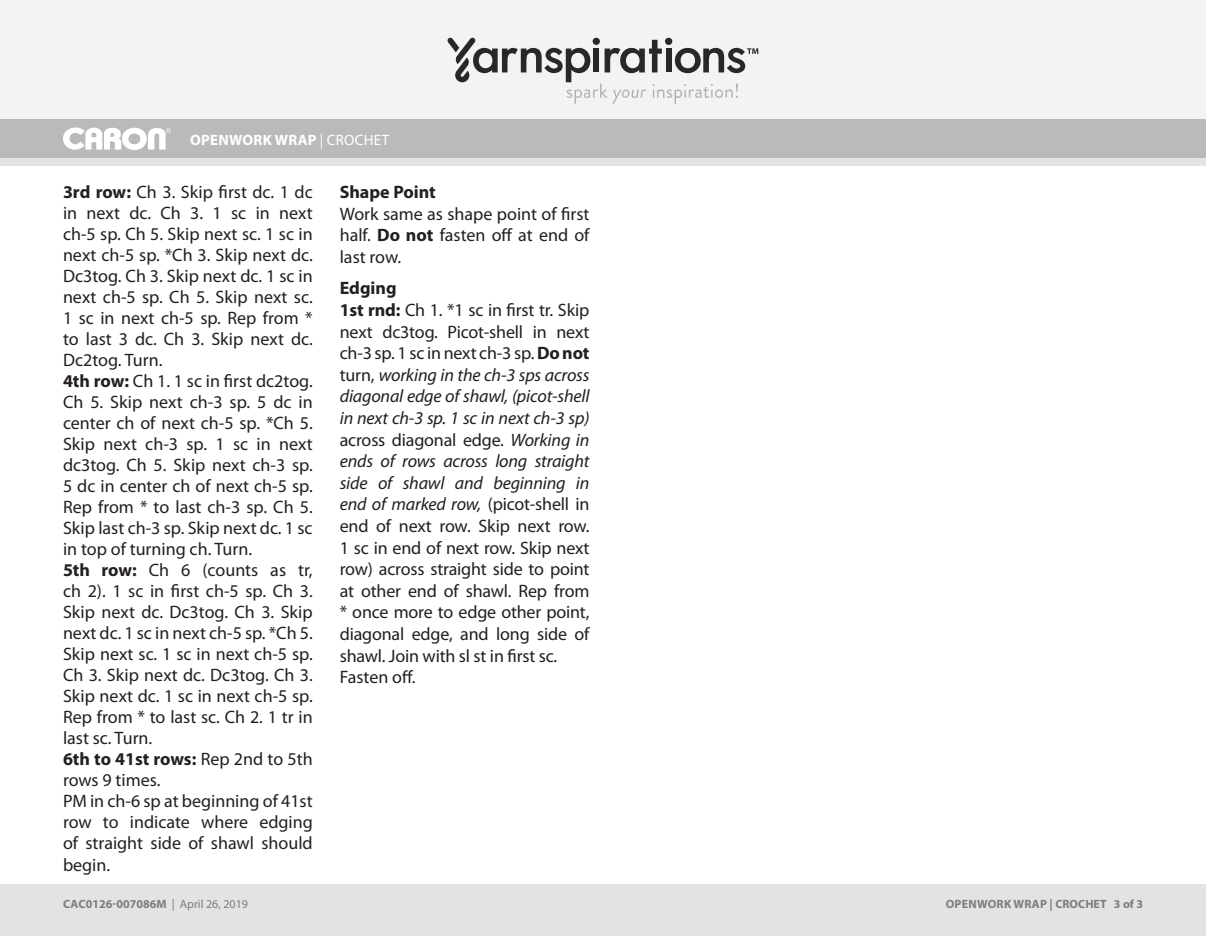
<style>
.page{position:relative;width:1206px;height:936px;background:#fff}
.page>*{position:absolute;margin:0;border:0;box-sizing:border-box;transform-origin:0 0}
.Instructions{font:18px/21px "Myriad Pro";color:#231f20;text-align:justify}
.Body{font:18px/21.1px "Myriad Pro";color:#231f20;text-align:justify}
.Instructions-2{font:700 18px "Myriad Pro";color:#231f20}
.Subhead{font:700 18px "Myriad Pro";color:#231f20}
.Pattern_Title{font:700 15px "Myriad Pro";letter-spacing:.02em;color:#fff}
.t1{font:700 12px "Myriad Pro";color:#7d7d7d}
.t2{font:700 12px "Myriad Pro";letter-spacing:.02em;color:#7d7d7d}
.s1{font-weight:400}
.s2{font-weight:700}
.s3{font-style:italic}
</style>
<div class="page">
<div style="left:0;top:884px;width:1206px;height:52px;background:#e4e3e3"></div>
<div style="left:0;top:158px;width:1206px;height:8px;background:#e4e3e3"></div>
<div style="left:0;top:0;width:1206px;height:120px;background:#f2f3f4"></div>
<div style="left:0;top:120px;width:1206px;height:38px;background:#bbbaba"></div>
<svg style="left:63px;top:128px;width:108px;height:22px"></svg>
<svg style="left:447px;top:38px;width:311px;height:66px"></svg>
<p class="Pattern_Title" style="left:190px;top:130px;width:201px">OPENWORK WRAP <span class="s1">| CROCHET</span></p>
<p class="Instructions" style="left:63px;top:182px;width:251px"><span class="s2">3rd row:</span> Ch 3. Skip first dc. 1 dc in next dc. Ch 3. 1 sc in next ch‑5 sp. Ch 5. Skip next sc. 1 sc in next ch‑5 sp. *Ch 3. Skip next dc.<br>Dc3tog. Ch 3. Skip next dc. 1 sc in next ch‑5 sp. Ch 5. Skip next sc.<br>1 sc in next ch‑5 sp. Rep from * to last 3 dc. Ch 3. Skip next dc.<br>Dc2tog. Turn.</p>
<p class="Instructions" style="left:63px;top:371px;width:251px"><span class="s2">4th row:</span> Ch 1. 1 sc in first dc2tog.<br>Ch 5. Skip next ch‑3 sp. 5 dc in center ch of next ch‑5 sp. *Ch 5.<br>Skip next ch‑3 sp. 1 sc in next dc3tog. Ch 5. Skip next ch‑3 sp.<br>5 dc in center ch of next ch‑5 sp.<br>Rep from * to last ch‑3 sp. Ch 5.<br>Skip last ch‑3 sp. Skip next dc. 1 sc in top of turning ch. Turn.</p>
<p class="Instructions" style="left:63px;top:560px;width:251px"><span class="s2">5th row:</span> Ch 6 (counts as tr, ch 2). 1 sc in first ch‑5 sp. Ch 3.<br>Skip next dc. Dc3tog. Ch 3. Skip next dc. 1 sc in next ch‑5 sp. *Ch 5.<br>Skip next sc. 1 sc in next ch‑5 sp.<br>Ch 3. Skip next dc. Dc3tog. Ch 3.<br>Skip next dc. 1 sc in next ch‑5 sp.<br>Rep from * to last sc. Ch 2. 1 tr in last sc. Turn.</p>
<p class="Instructions" style="left:63px;top:749px;width:251px"><span class="s2">6th to 41st rows:</span> Rep 2nd to 5th rows 9 times.</p>
<p class="Body" style="left:63px;top:791px;width:251px">PM in ch‑6 sp at beginning of 41st row to indicate where edging of straight side of shawl should begin.</p>
<p class="Instructions-2" style="left:340px;top:180px;width:98px">Shape Point</p>
<p class="Body" style="left:340px;top:203px;width:251px;line-height:21.6px">Work same as shape point of first half. <span class="s2">Do not</span> fasten off at end of last row.</p>
<p class="Subhead" style="left:340px;top:276px;width:58px">Edging</p>
<p class="Instructions" style="left:340px;top:299px;width:251px;line-height:21.6px"><span class="s2">1st rnd:</span> Ch 1. *1 sc in first tr. Skip next dc3tog. Picot-shell in next ch‑3 sp. 1 sc in next ch‑3 sp. <span class="s2">Do not </span>turn, <span class="s3">working in the ch‑3 sps across diagonal edge of shawl, (picot-shell in next ch‑3 sp. 1 sc in next ch‑3 sp) </span>across diagonal edge. <span class="s3">Working in ends of rows across long straight side of shawl and beginning in end of marked row,</span> (picot-shell in end of next row. Skip next row.<br>1 sc in end of next row. Skip next row) across straight side to point at other end of shawl. Rep from * once more to edge other point, diagonal edge, and long side of shawl. Join with sl st in first sc.</p>
<p class="Body" style="left:340px;top:667px;width:77px">Fasten off.</p>
<p class="t1" style="left:63px;top:896px;width:187px">CAC0126-007086M <span class="s1">| April 26, 2019</span></p>
<p class="t2" style="left:946px;top:896px;width:199px">OPENWORK WRAP | CROCHET 3 of 3</p>
</div>
